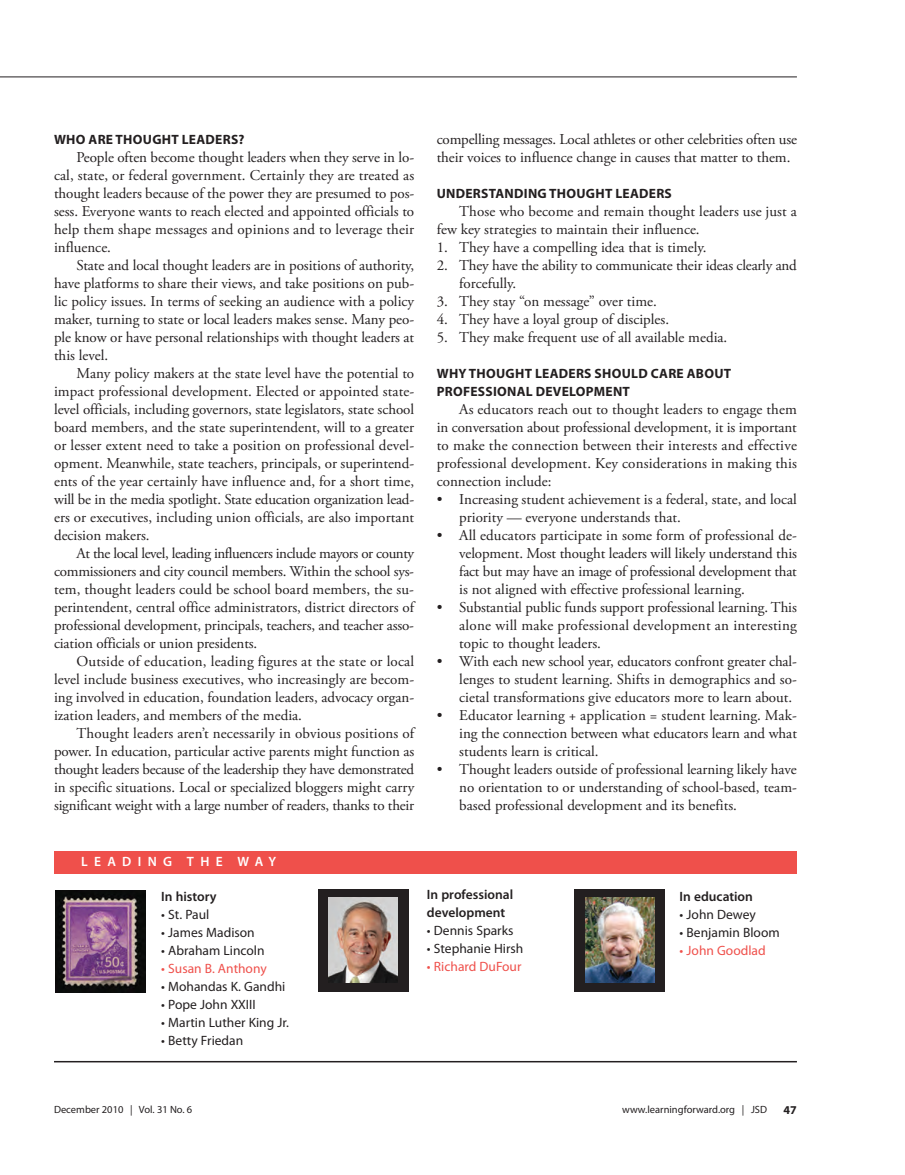
<style>
.page{position:relative;width:905px;height:1175px;background:#fff}
.page>*{position:absolute;margin:0;border:0;box-sizing:border-box;transform-origin:0 0}
.t1{font:15px/18px "Adobe Garamond Pro";color:#231f20;text-align:justify}
.t2{font:13.5px "Myriad Pro";color:#231f20}
.t3{font:700 13.5px/18px "Myriad Pro";letter-spacing:.02em;color:#231f20}
.t4{font:600 13.5px/18px "Myriad Pro";color:#231f20}
.t5{font:13.5px "Myriad Pro";color:#ef504b}
.t6{font:600 13.5px "Myriad Pro";letter-spacing:.47em;color:#fff}
.t7{font:700 12px "Myriad Pro";color:#231f20}
.t8{font:10.5px "Myriad Pro";color:#231f20}
</style>
<div class="page">
<hr style="left:0;top:76px;width:796px;height:1px;background:#231f20">
<img style="left:56px;top:890px;width:90px;height:102px">
<div style="left:54px;top:851px;width:742px;height:23px;background:#ef504b"></div>
<hr style="left:54px;top:1060px;width:742px;height:2px;background:#231f20">
<div style="left:318px;top:889px;width:90px;height:102px;background:#231f20"></div>
<div style="left:574px;top:889px;width:90px;height:102px;background:#231f20"></div>
<img style="left:328px;top:897px;width:70px;height:85px">
<img style="left:585px;top:897px;width:70px;height:85px">
<p class="t3" style="left:54px;top:132px;width:192px">WHO ARE THOUGHT LEADERS?</p>
<p class="t1" style="left:54px;top:150px;width:362px;text-indent:22px">People often become thought leaders when they serve in lo&shy;cal, state, or federal government. Certainly they are treated as thought leaders because of the power they are presumed to pos&shy;sess. Everyone wants to reach elected and appointed officials to help them shape messages and opinions and to leverage their influence.</p>
<p class="t1" style="left:54px;top:258px;width:362px;text-indent:22px">State and local thought leaders are in positions of authority, have platforms to share their views, and take positions on pub&shy;lic policy issues. In terms of seeking an audience with a policy maker, turning to state or local leaders makes sense. Many peo&shy;ple know or have personal relationships with thought leaders at this level.</p>
<p class="t1" style="left:54px;top:366px;width:362px;text-indent:22px">Many policy makers at the state level have the potential to impact professional development. Elected or appointed state&shy;level officials, including governors, state legislators, state school board members, and the state superintendent, will to a greater or lesser extent need to take a position on professional devel&shy;opment. Meanwhile, state teachers, principals, or superintend&shy;ents of the year certainly have influence and, for a short time, will be in the media spotlight. State education organization lead&shy;ers or executives, including union officials, are also important decision makers.</p>
<p class="t1" style="left:54px;top:546px;width:362px;text-indent:22px">At the local level, leading influencers include mayors or county commissioners and city council members. Within the school sys&shy;tem, thought leaders could be school board members, the su&shy;perintendent, central office administrators, district directors of professional development, principals, teachers, and teacher asso&shy;ciation officials or union presidents.</p>
<p class="t1" style="left:54px;top:654px;width:361px;text-indent:22px">Outside of education, leading figures at the state or local level include business executives, who increasingly are becom&shy;ing involved in education, foundation leaders, advocacy organ&shy;ization leaders, and members of the media.</p>
<p class="t1" style="left:54px;top:726px;width:362px;text-indent:22px">Thought leaders aren’t necessarily in obvious positions of power. In education, particular active parents might function as thought leaders because of the leadership they have demonstrated in specific situations. Local or specialized bloggers might carry significant weight with a large number of readers, thanks to their</p>
<p class="t1" style="left:436px;top:132px;width:362px">compelling messages. Local athletes or other celebrities often use their voices to influence change in causes that matter to them.</p>
<p class="t3" style="left:436px;top:186px;width:237px">UNDERSTANDING THOUGHT LEADERS</p>
<p class="t1" style="left:436px;top:204px;width:362px;text-indent:22px">Those who become and remain thought leaders use just a few key strategies to maintain their influence.</p>
<p class="t1" style="left:436px;top:240px;width:271px">1. They have a compelling idea that is timely.</p>
<p class="t1" style="left:459px;top:258px;width:339px;text-indent:-22px">2. They have the ability to communicate their ideas clearly and forcefully.</p>
<p class="t1" style="left:436px;top:294px;width:221px">3. They stay “on message” over time.</p>
<p class="t1" style="left:436px;top:312px;width:234px">4. They have a loyal group of disciples.</p>
<p class="t1" style="left:436px;top:330px;width:292px">5. They make frequent use of all available media.</p>
<p class="t3" style="left:436px;top:366px;width:296px">WHY THOUGHT LEADERS SHOULD CARE ABOUT<br>PROFESSIONAL DEVELOPMENT</p>
<p class="t1" style="left:436px;top:402px;width:362px;text-indent:22px">As educators reach out to thought leaders to engage them in conversation about professional development, it is important to make the connection between their interests and effective professional development. Key considerations in making this connection include:</p>
<p class="t1" style="left:459px;top:492px;width:339px;text-indent:-22px">• Increasing student achievement is a federal, state, and local priority — everyone understands that.</p>
<p class="t1" style="left:459px;top:528px;width:339px;text-indent:-22px">• All educators participate in some form of professional de&shy;velopment. Most thought leaders will likely understand this fact but may have an image of professional development that is not aligned with effective professional learning.</p>
<p class="t1" style="left:459px;top:600px;width:339px;text-indent:-22px">• Substantial public funds support professional learning. This alone will make professional development an interesting topic to thought leaders.</p>
<p class="t1" style="left:459px;top:654px;width:339px;text-indent:-22px">• With each new school year, educators confront greater chal&shy;lenges to student learning. Shifts in demographics and so&shy;cietal transformations give educators more to learn about.</p>
<p class="t1" style="left:459px;top:708px;width:339px;text-indent:-22px">• Educator learning + application = student learning. Mak&shy;ing the connection between what educators learn and what students learn is critical.</p>
<p class="t1" style="left:459px;top:762px;width:339px;text-indent:-22px">• Thought leaders outside of professional learning likely have no orientation to or understanding of school-based, team&shy;based professional development and its benefits.</p>
<p class="t6" style="left:81px;top:856px;width:197px">LEADInG THE WAy</p>
<p class="t4" style="left:161px;top:888px;width:57px">In history</p>
<p class="t2" style="left:161px;top:909px;width:49px">• St. Paul</p>
<p class="t2" style="left:161px;top:927px;width:95px">• James Madison</p>
<p class="t2" style="left:161px;top:945px;width:105px">• Abraham Lincoln</p>
<p class="t5" style="left:161px;top:963px;width:107px">• Susan B. Anthony</p>
<p class="t2" style="left:161px;top:981px;width:125px">• Mohandas k. gandhi</p>
<p class="t2" style="left:161px;top:999px;width:96px">• Pope John XXIII</p>
<p class="t2" style="left:161px;top:1017px;width:129px">• Martin Luther king Jr.</p>
<p class="t2" style="left:161px;top:1035px;width:83px">• Betty friedan</p>
<p class="t4" style="left:427px;top:886px;width:88px">In professional development</p>
<p class="t2" style="left:427px;top:925px;width:88px">• Dennis Sparks</p>
<p class="t2" style="left:427px;top:943px;width:98px">• Stephanie hirsh</p>
<p class="t5" style="left:427px;top:961px;width:96px">• richard Dufour</p>
<p class="t4" style="left:679px;top:888px;width:75px">In education</p>
<p class="t2" style="left:679px;top:909px;width:78px">• John Dewey</p>
<p class="t2" style="left:679px;top:927px;width:102px">• Benjamin Bloom</p>
<p class="t5" style="left:679px;top:945px;width:88px">• John goodlad</p>
<p class="t8" style="left:54px;top:1105px;width:140px">December 2010 | Vol. 31 No. 6</p>
<p class="t8" style="left:622px;top:1105px;width:146px">www.learningforward.org | JSD</p>
<p class="t7" style="left:783px;top:1105px;width:15px">47</p>
</div>
